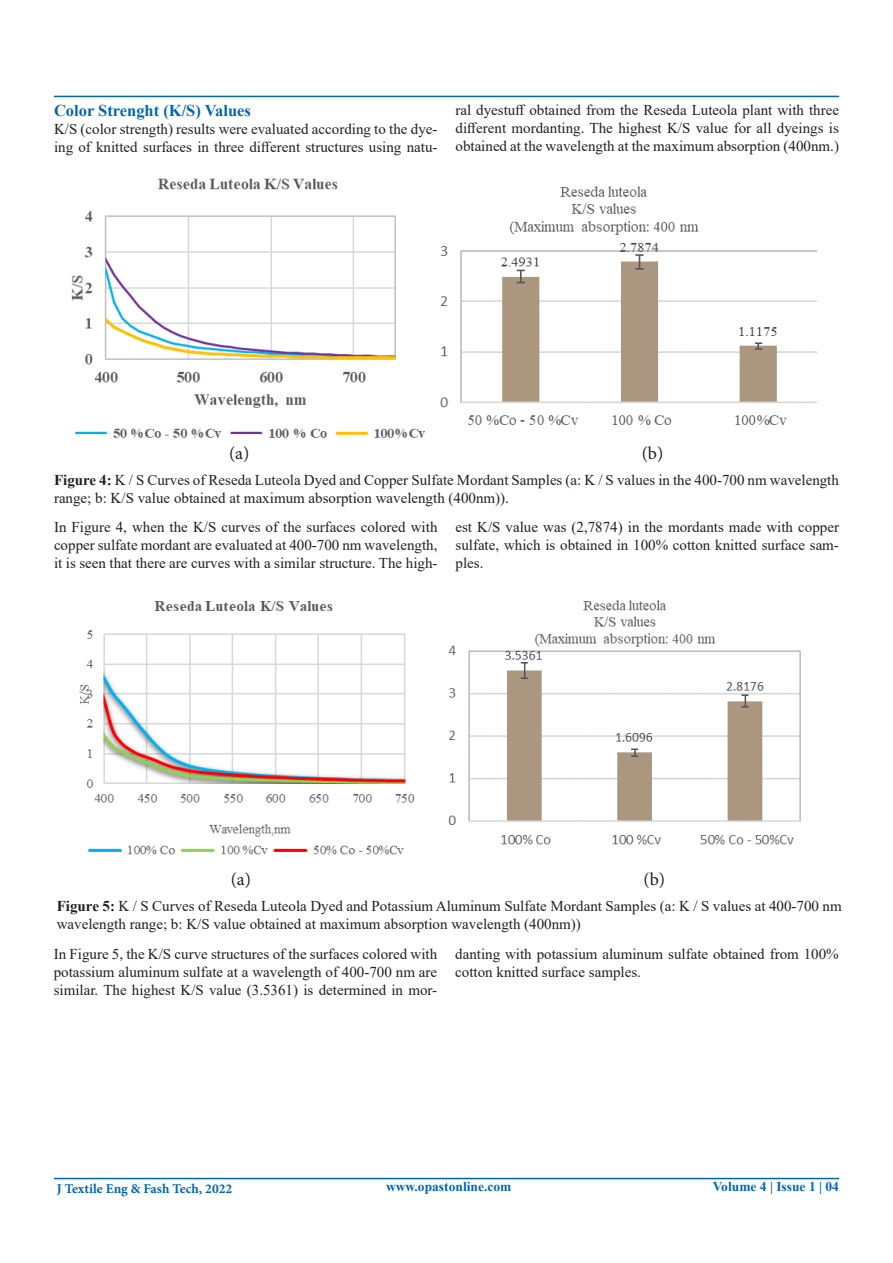
<style>
.page{position:relative;width:893px;height:1263px;background:#fff}
.page>*{position:absolute;margin:0;border:0;box-sizing:border-box;transform-origin:0 0}
.t1{font:18px "Minion Pro";color:#231f20}
.t2{font:700 16.5px "Times New Roman";color:#0166b3}
.t3{font:15px/18px "Times New Roman";color:#231f20}
.t4{font:700 13.5px "Times New Roman";color:#0166b3}
.t5{font:700 13.5px "Minion Pro";color:#0166b3}
.s1{font-weight:700}
</style>
<div class="page">
<hr style="left:54px;top:1178px;width:785px;height:1px;background:#0166b3">
<hr style="left:54px;top:96px;width:785px;height:1px;background:#0166b3">
<img style="left:71px;top:178px;width:354px;height:260px">
<img style="left:440px;top:186px;width:378px;height:239px">
<img style="left:79px;top:601px;width:336px;height:254px">
<img style="left:448px;top:600px;width:353px;height:245px">
<p class="t2" style="left:54px;top:98px;width:198px">Color Strenght (K/S) Values</p>
<p class="t3" style="left:54px;top:119px;width:385px">K/S (color strength) results were evaluated according to the dye&shy;ing of knitted surfaces in three different structures using natu-</p>
<p class="t3" style="left:455px;top:100px;width:385px;text-align:justify">ral dyestuff obtained from the Reseda Luteola plant with three different mordanting. The highest K/S value for all dyeings is obtained at the wavelength at the maximum absorption (400nm.)</p>
<p class="t1" style="left:229px;top:442px;width:22px">(a)</p>
<p class="t1" style="left:642px;top:442px;width:23px">(b)</p>
<p class="t3" style="left:54px;top:471px;width:786px"><span class="s1">Figure 4:</span> K / S Curves of Reseda Luteola Dyed and Copper Sulfate Mordant Samples (a: K / S values in the 400-700 nm wavelength range; b: K/S value obtained at maximum absorption wavelength (400nm)).</p>
<p class="t3" style="left:54px;top:518px;width:385px;text-align:justify">In Figure 4, when the K/S curves of the surfaces colored with copper sulfate mordant are evaluated at 400-700 nm wavelength, it is seen that there are curves with a similar structure. The high-</p>
<p class="t3" style="left:455px;top:518px;width:385px;text-align:justify">est K/S value was (2,7874) in the mordants made with copper sulfate, which is obtained in 100% cotton knitted surface sam&shy;ples.</p>
<p class="t1" style="left:231px;top:867px;width:22px">(a)</p>
<p class="t1" style="left:643px;top:867px;width:23px">(b)</p>
<p class="t3" style="left:57px;top:896px;width:786px"><span class="s1">Figure 5:</span> K / S Curves of Reseda Luteola Dyed and Potassium Aluminum Sulfate Mordant Samples (a: K / S values at 400-700 nm wavelength range; b: K/S value obtained at maximum absorption wavelength (400nm))</p>
<p class="t3" style="left:54px;top:944px;width:385px;text-align:justify">In Figure 5, the K/S curve structures of the surfaces colored with potassium aluminum sulfate at a wavelength of 400-700 nm are similar. The highest K/S value (3.5361) is determined in mor-</p>
<p class="t3" style="left:455px;top:944px;width:385px">danting with potassium aluminum sulfate obtained from 100% cotton knitted surface samples.</p>
<p class="t5" style="left:57px;top:1179px;width:177px">J Textile Eng &amp; Fash Tech, 2022</p>
<p class="t4" style="left:386px;top:1177px;width:127px">www.opastonline.com</p>
<p class="t4" style="left:713px;top:1177px;width:128px">Volume 4 | Issue 1 | 04</p>
</div>
